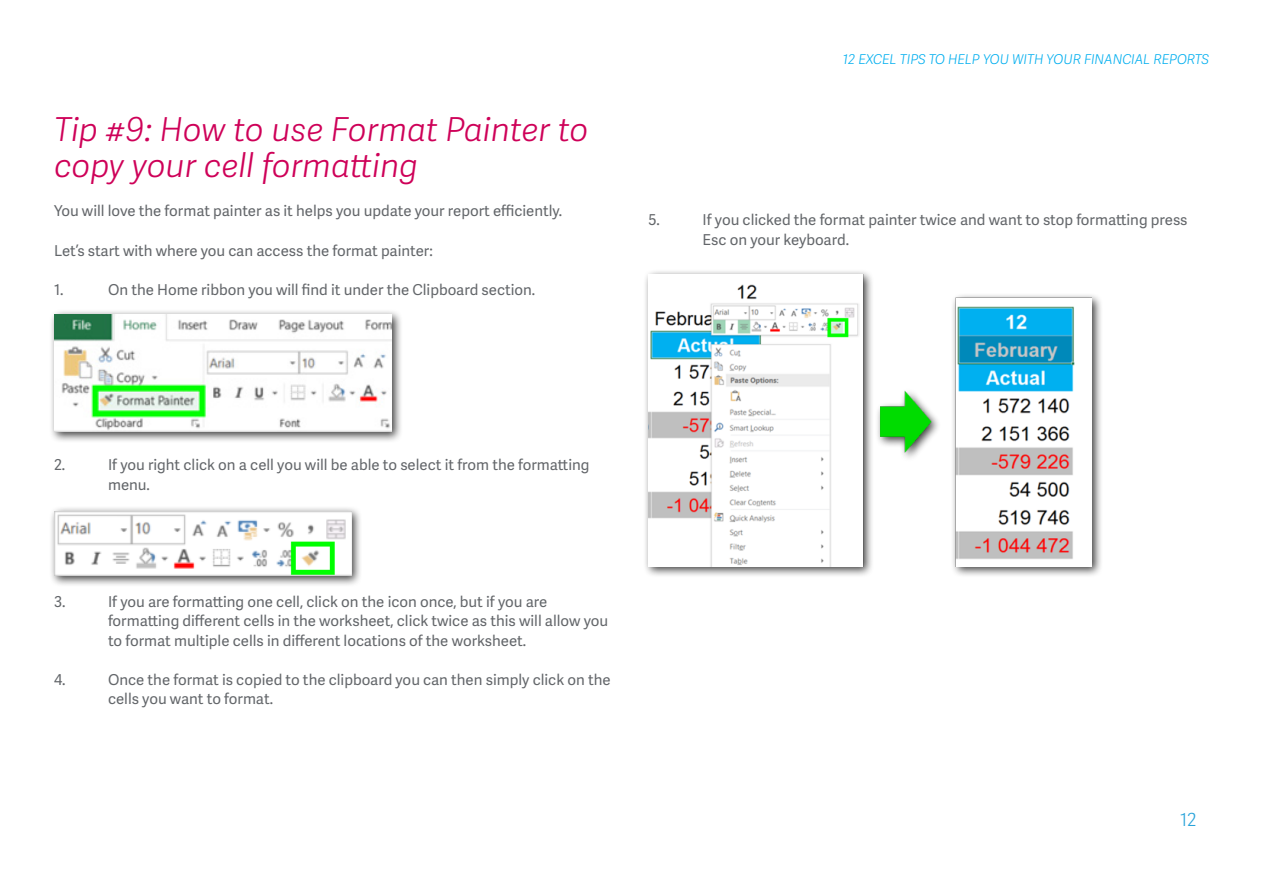
<style>
.page{position:relative;width:1263px;height:893px;background:#fff}
.page>*{position:absolute;margin:0;border:0;box-sizing:border-box;transform-origin:0 0}
.t1{font:italic 33px/36px "Adelle Sans SAGE Lt";color:#ce0058}
.t2{font:18px "Adelle Sans SAGE Lt";color:#28a3da}
.t3{font:15px/19.5px "Adelle Sans SAGE";color:#63666a}
.t4{font:italic 13.5px "Adelle Sans SAGE Lt";color:#00aeef}
</style>
<div class="page">
<div style="left:49px;top:506px;width:313px;height:81px;background:#000;opacity:.75"></div>
<img style="left:54px;top:511px;width:297px;height:65px">
<div style="left:49px;top:309px;width:354px;height:134px;background:#000;opacity:.75"></div>
<img style="left:54px;top:314px;width:337px;height:118px">
<div style="left:643px;top:269px;width:460px;height:308px;background:#000;opacity:.75"></div>
<img style="left:648px;top:274px;width:444px;height:292px">
<h1 class="t1" style="left:54px;top:110px;width:536px">Tip #9: How to use Format Painter to copy your cell formatting</h1>
<p class="t3" style="left:54px;top:201px;width:510px">You will love the format painter as it helps you update your report efficiently.</p>
<p class="t3" style="left:54px;top:240px;width:380px">Let’s start with where you can access the format painter:</p>
<p class="t3" style="left:54px;top:279px;width:11px">1.</p>
<p class="t3" style="left:108px;top:279px;width:429px">On the Home ribbon you will find it under the Clipboard section.</p>
<p class="t4" style="left:843px;top:50px;width:368px">12 EXCEL TIPS TO HELP YOU WITH YOUR FINANCIAL REPORTS</p>
<p class="t3" style="left:648px;top:210px;width:13px">5.</p>
<p class="t3" style="left:702px;top:210px;width:487px">If you clicked the format painter twice and want to stop formatting press<br>Esc on your keyboard.</p>
<p class="t3" style="left:54px;top:454px;width:13px">2.</p>
<p class="t3" style="left:108px;top:454px;width:483px">If you right click on a cell you will be able to select it from the formatting menu.</p>
<p class="t3" style="left:54px;top:591px;width:13px">3.</p>
<p class="t3" style="left:108px;top:591px;width:502px">If you are formatting one cell, click on the icon once, but if you are formatting different cells in the worksheet, click twice as this will allow you to format multiple cells in different locations of the worksheet.</p>
<p class="t3" style="left:54px;top:669px;width:13px">4.</p>
<p class="t3" style="left:108px;top:669px;width:504px">Once the format is copied to the clipboard you can then simply click on the cells you want to format.</p>
<p class="t2" style="left:1180px;top:806px;width:18px">12</p>
</div>
